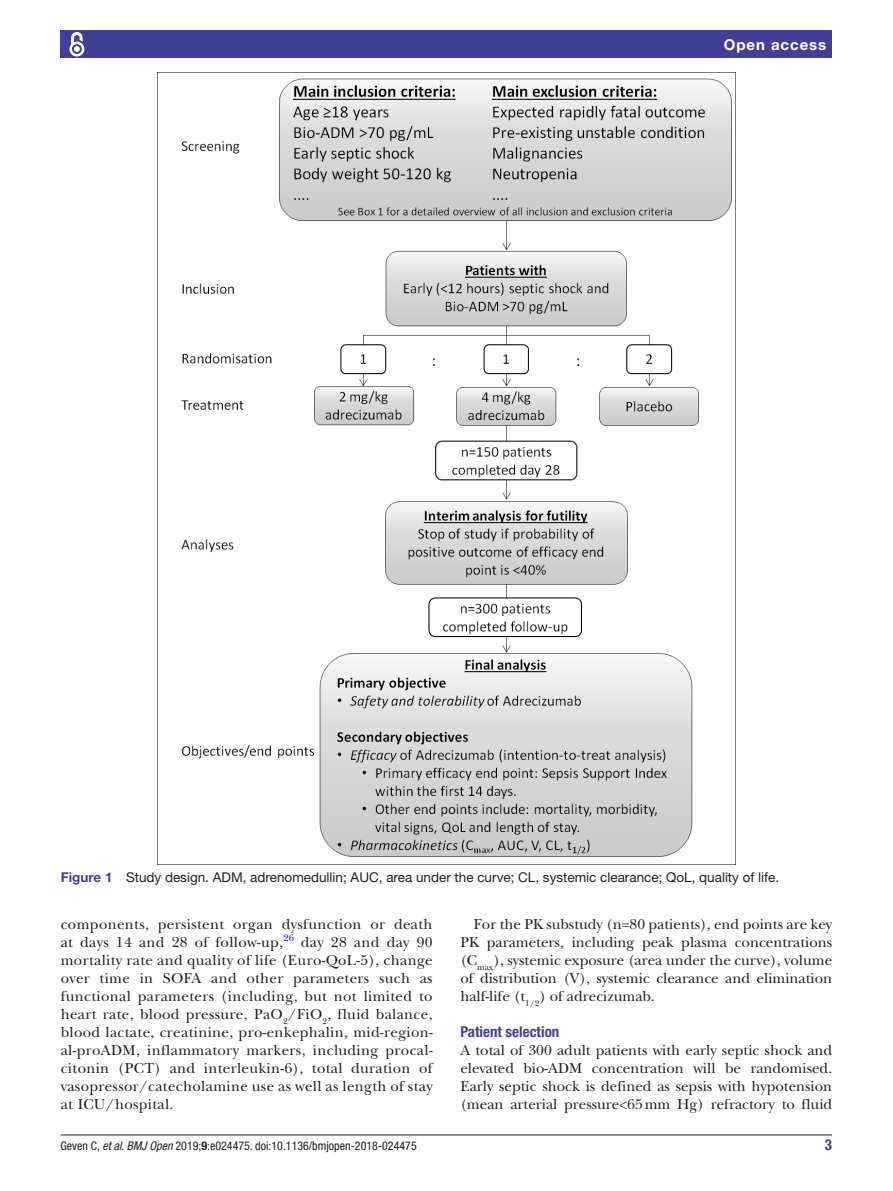
<style>
.page{position:relative;width:893px;height:1191px;background:#fff}
.page>*{position:absolute;margin:0;border:0;box-sizing:border-box;transform-origin:0 0}
.t1{font:15px/18px "New Baskerville";letter-spacing:.02em;color:#231f20;text-align:justify}
.t2{font:700 condensed 15px "Helvetica Neue LT Std";color:#414099}
.t3{font:700 15px "Helvetica Neue LT Std";letter-spacing:.065em;color:#fff}
.t4{font:13.5px "Helvetica Neue LT Std";color:#231f20}
.t5{font:condensed 12px "Helvetica Neue LT Std";color:#231f20}
.t6{font:9.9px "New Baskerville";color:#00f}
.s1{font-weight:700;color:#414099}
.s2{font-style:italic}
.s3{font-weight:700}
</style>
<div class="page">
<hr style="left:61px;top:1134px;width:771px;height:1px;background:#231f20">
<div style="left:61px;top:31px;width:771px;height:27px;background:#414099"></div>
<svg style="left:69px;top:32px;width:16px;height:25px"></svg>
<img style="left:157px;top:73px;width:579px;height:791px">
<p class="t3" style="left:724px;top:35px;width:104px">Open access</p>
<p class="t4" style="left:61px;top:869px;width:720px"><span class="s1">Figure 1</span> Study design. ADM, adrenomedullin; AUC, area under the curve; CL, systemic clearance; QoL, quality of life.</p>
<p class="t1" style="left:61px;top:915px;width:373px">components, persistent organ dysfunction or death at days 14 and 28 of follow-up,</p>
<p class="t6" style="left:283px;top:931px;width:12px">26</p>
<p class="t1" style="left:61px;top:933px;width:373px;text-indent:240px">day 28 and day 90 mortality rate and quality of life (Euro-QoL-5), change over time in SOFA and other parameters such as functional parameters (including, but not limited to heart rate, blood pressure, PaO<sub>2</sub>/FiO<sub>2</sub>, fluid balance, blood lactate, creatinine, pro-enkephalin, mid-region&shy;al-proADM, inflammatory markers, including procal&shy;citonin (PCT) and interleukin-6), total duration of vasopressor/catecholamine use as well as length of stay at ICU/hospital.</p>
<p class="t1" style="left:460px;top:915px;width:373px;text-indent:14px">For the PK substudy (n=80 patients), end points are key PK parameters, including peak plasma concentrations (C<sub>max</sub>), systemic exposure (area under the curve), volume of distribution (V), systemic clearance and elimination half-life (t<sub>1/2</sub>) of adrecizumab.</p>
<p class="t2" style="left:460px;top:1023px;width:100px">Patient selection</p>
<p class="t1" style="left:460px;top:1041px;width:373px">A total of 300 adult patients with early septic shock and elevated bio-ADM concentration will be randomised.<br>Early septic shock is defined as sepsis with hypotension (mean arterial pressure&lt;65mm Hg) refractory to fluid</p>
<p class="t5" style="left:61px;top:1138px;width:358px">Geven C, <span class="s2">et al</span>. <span class="s2">BMJ Open</span> 2019;<span class="s3">9</span>:e024475. doi:10.1136/bmjopen-2018-024475</p>
<p class="t2" style="left:825px;top:1135px;width:9px">3</p>
</div>
